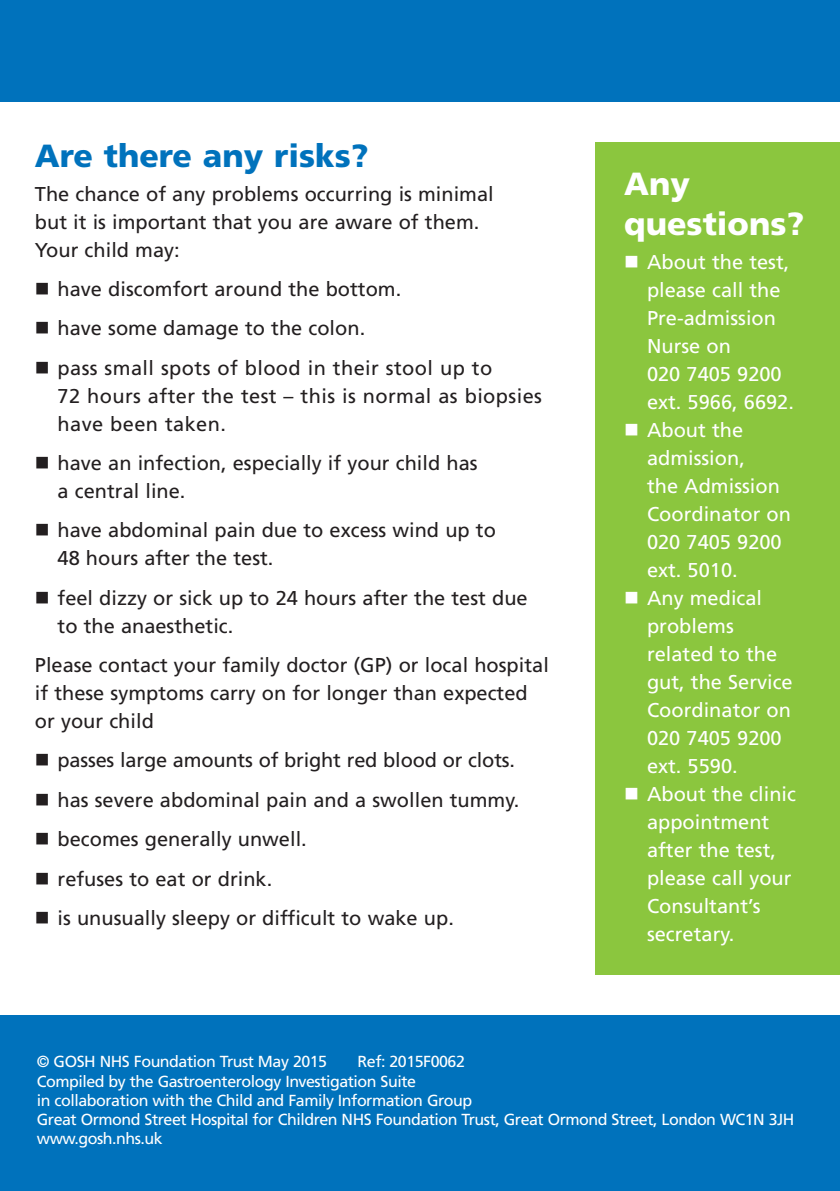
<style>
.page{position:relative;width:840px;height:1191px;background:#fff}
.page>*{position:absolute;margin:0;border:0;box-sizing:border-box;transform-origin:0 0}
.t1{font:900 32px "Frutiger";color:#0072bc}
.t2{font:900 32px/40px "Frutiger";color:#fff}
.t3{font:20px/28px "Frutiger";color:#231f20}
.t4{font:20px/28px "Frutiger";color:#fff}
.t5{font:20px/28px "Frutiger";letter-spacing:.02em;color:#231f20}
.t6{font:16px/19.2px "Frutiger";letter-spacing:-.03em;color:#fff}
</style>
<div class="page">
<div style="left:0;top:1015px;width:839px;height:176px;background:#0072bc"></div>
<div style="left:0;top:0;width:839px;height:101px;background:#0072bc"></div>
<div style="left:595px;top:142px;width:244px;height:832px;background:#8bc63e"></div>
<h1 class="t1" style="left:35px;top:136px;width:335px">Are there any risks?</h1>
<p class="t3" style="left:35px;top:179px;width:460px">The chance of any problems occurring is minimal but it is important that you are aware of them.<br>Your child may:</p>
<p class="t3" style="left:58px;top:269px;width:436px;line-height:39.4px">have discomfort around the bottom.<br>have some damage to the colon.<br>pass small spots of blood in their stool up to</p>
<p class="t5" style="left:58px;top:381px;width:485px">72 hours after the test – this is normal as biopsies have been taken.</p>
<p class="t3" style="left:58px;top:449px;width:421px">have an infection, especially if your child has a central line.</p>
<p class="t3" style="left:58px;top:516px;width:439px">have abdominal pain due to excess wind up to<br>48 hours after the test.</p>
<p class="t3" style="left:58px;top:583px;width:471px">feel dizzy or sick up to 24 hours after the test due to the anaesthetic.</p>
<p class="t3" style="left:35px;top:651px;width:515px">Please contact your family doctor (GP) or local hospital if these symptoms carry on for longer than expected or your child</p>
<p class="t3" style="left:58px;top:740px;width:463px;line-height:39.4px">passes large amounts of bright red blood or clots. has severe abdominal pain and a swollen tummy. becomes generally unwell.<br>refuses to eat or drink.<br>is unusually sleepy or difficult to wake up.</p>
<h1 class="t2" style="left:624px;top:163px;width:181px">Any questions?</h1>
<p class="t4" style="left:646px;top:248px;width:150px">About the test, please call the<br>Pre-admission<br>Nurse on<br>020 7405 9200 ext. 5966, 6692.<br>About the admission,<br>the Admission<br>Coordinator on<br>020 7405 9200 ext. 5010.<br>Any medical problems related to the gut, the Service<br>Coordinator on<br>020 7405 9200 ext. 5590.<br>About the clinic appointment after the test, please call your<br>Consultant’s secretary.</p>
<p class="t6" style="left:37px;top:1052px;width:758px;text-indent:320px">Ref: 2015F0062<br>Compiled by the Gastroenterology Investigation Suite<br>in collaboration with the Child and Family Information Group<br>Great Ormond Street Hospital for Children NHS Foundation Trust, Great Ormond Street, London WC1N 3JH www.gosh.nhs.uk</p>
<p class="t6" style="left:37px;top:1052px;width:292px">© GOSH NHS Foundation Trust May 2015</p>
</div>
